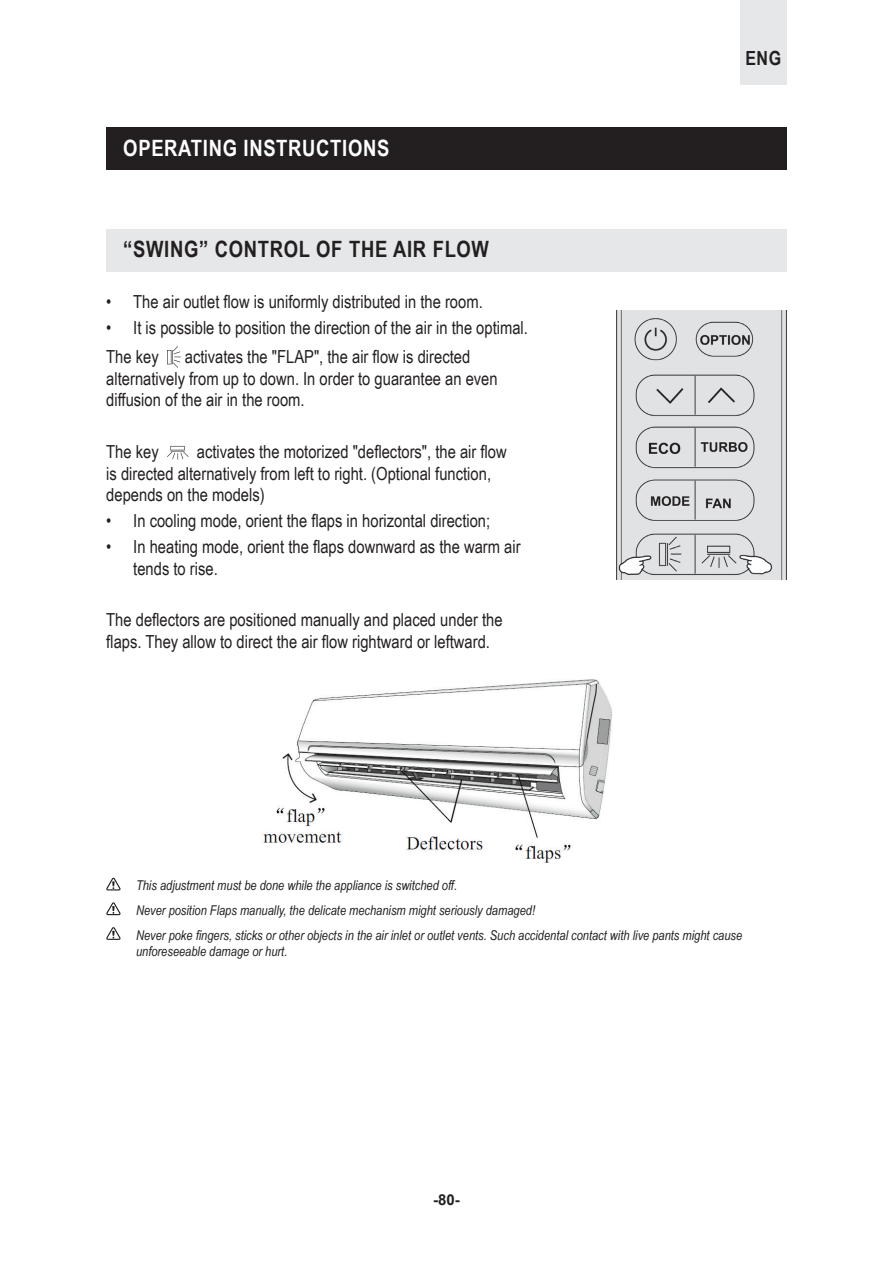
<style>
.page{position:relative;width:893px;height:1263px;background:#fff}
.page>*{position:absolute;margin:0;border:0;box-sizing:border-box;transform-origin:0 0}
.t1{font:700 22.5px "Arial Narrow";letter-spacing:.03em;color:#231f20}
.t2{font:700 22.5px "Arial Narrow";letter-spacing:.03em;color:#fff}
.t3{font:700 19.5px "Arial Narrow";color:#231f20}
.t4{font:18px/21.6px "Arial Narrow";color:#231f20}
.t5{font:700 15px "Arial";color:#231f20}
.t6{font:italic 13.5px/24.8px "Arial Narrow";color:#231f20}
</style>
<div class="page">
<div style="left:740px;top:0;width:47px;height:84px;background:#e6e7e9"></div>
<div style="left:106px;top:128px;width:681px;height:42px;background:#231f20"></div>
<img style="left:263px;top:679px;width:349px;height:184px">
<div style="left:106px;top:229px;width:681px;height:42px;background:#e6e7e9"></div>
<svg style="left:167px;top:346px;width:14px;height:22px"></svg>
<svg style="left:167px;top:446px;width:22px;height:14px"></svg>
<svg style="left:106px;top:878px;width:15px;height:12px"></svg>
<svg style="left:106px;top:902px;width:15px;height:13px"></svg>
<svg style="left:106px;top:927px;width:15px;height:13px"></svg>
<img style="left:617px;top:310px;width:170px;height:270px">
<p class="t2" style="left:123px;top:131px;width:268px">OPERATING INSTRUCTIONS</p>
<p class="t1" style="left:123px;top:232px;width:367px">“SWING” CONTROL OF THE AIR FLOW</p>
<p class="t4" style="left:106px;top:290px;width:378px">• The air outlet flow is uniformly distributed in the room.</p>
<p class="t4" style="left:106px;top:312px;width:423px;line-height:29.4px">• It is possible to position the direction of the air in the optimal.<br>The key</p>
<p class="t4" style="left:106px;top:345px;width:393px;text-indent:79px">activates the "FLAP", the air flow is directed alternatively from up to down. In order to guarantee an even diffusion of the air in the room.</p>
<p class="t4" style="left:106px;top:440px;width:54px">The key</p>
<p class="t4" style="left:106px;top:440px;width:402px;text-indent:90px">activates the motorized "deflectors", the air flow is directed alternatively from left to right. (Optional function, depends on the models)</p>
<p class="t4" style="left:106px;top:509px;width:385px">• In cooling mode, orient the flaps in horizontal direction;</p>
<p class="t4" style="left:133px;top:535px;width:389px;text-indent:-27px">• In heating mode, orient the flaps downward as the warm air tends to rise.</p>
<p class="t4" style="left:106px;top:608px;width:398px">The deflectors are positioned manually and placed under the flaps. They allow to direct the air flow rightward or leftward.</p>
<p class="t3" style="left:745px;top:44px;width:37px">ENG</p>
<p class="t6" style="left:136px;top:873px;width:608px">This adjustment must be done while the appliance is switched off.<br>Never position Flaps manually, the delicate mechanism might seriously damaged!<br>Never poke fingers, sticks or other objects in the air inlet or outlet vents. Such accidental contact with live pants might cause</p>
<p class="t6" style="left:136px;top:939px;width:153px">unforeseeable damage or hurt.</p>
<p class="t5" style="left:433px;top:1189px;width:28px">-80-</p>
</div>
